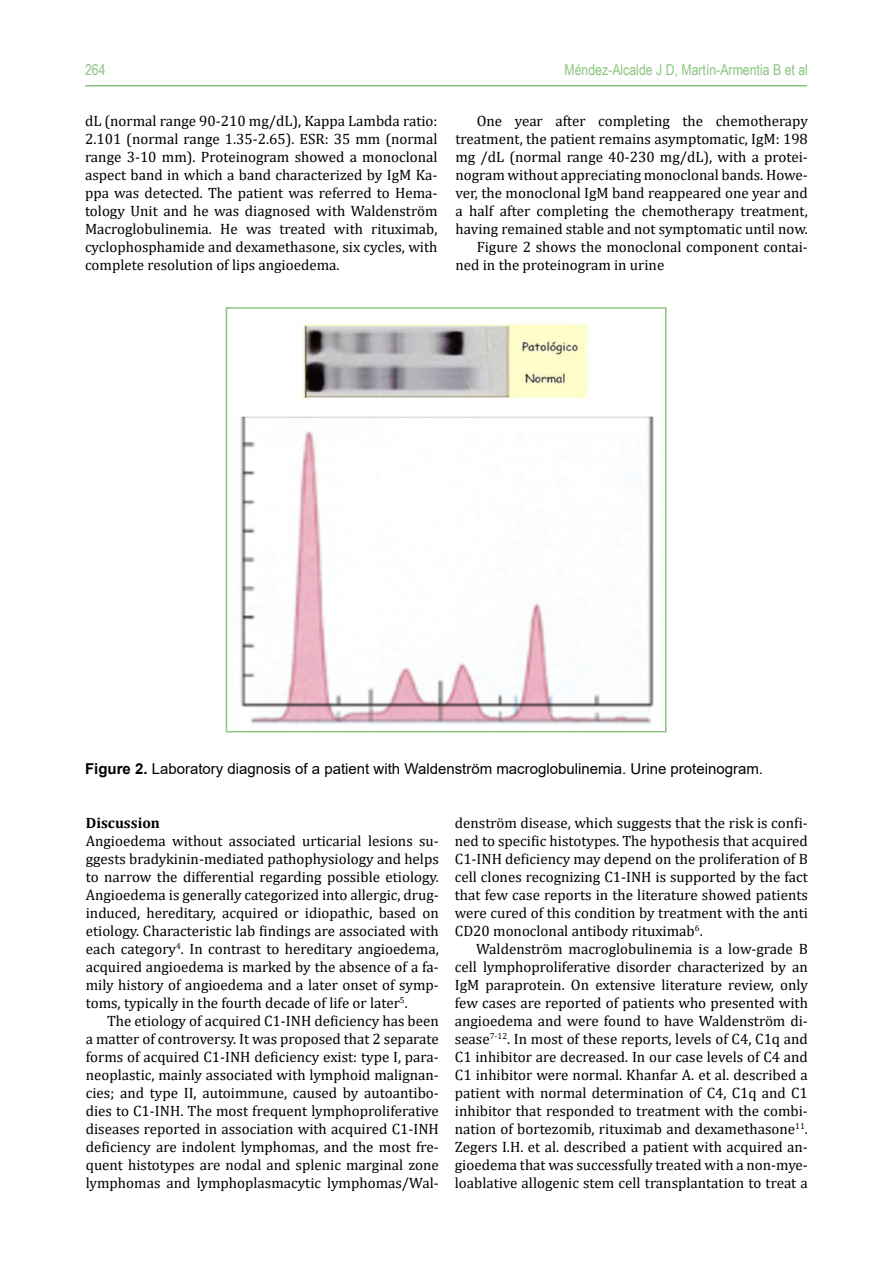
<style>
.page{position:relative;width:893px;height:1263px;background:#fff}
.page>*{position:absolute;margin:0;border:0;box-sizing:border-box;transform-origin:0 0}
.t1{font:15px/18px "Cambria";color:#000;text-align:justify}
.t2{font:15px "Arial";color:#000}
.t3{font:15px "Arial Narrow";color:#8bc480}
.t4{font:700 15px "Cambria";color:#000}
.s1{font-weight:700}
</style>
<div class="page">
<hr style="left:85px;top:85px;width:722px;height:2px;background:#8bc480">
<img style="left:240px;top:323px;width:414px;height:402px">
<div style="left:226px;top:307px;width:440px;height:425px;border:2px solid #8bc480"></div>
<p class="t3" style="left:85px;top:58px;width:22px">264</p>
<p class="t3" style="left:564px;top:59px;width:245px">Méndez-Alcalde J D, Martín-Armentia B et al</p>
<p class="t1" style="left:85px;top:112px;width:354px">dL (normal range 90-210 mg/dL), Kappa Lambda ratio:<br>2.101 (normal range 1.35-2.65). ESR: 35 mm (normal range 3-10 mm). Proteinogram showed a monoclonal aspect band in which a band characterized by IgM Ka&shy;ppa was detected. The patient was referred to Hema&shy;tology Unit and he was diagnosed with Waldenström Macroglobulinemia. He was treated with rituximab, cyclophosphamide and dexamethasone, six cycles, with complete resolution of lips angioedema.</p>
<p class="t1" style="left:477px;top:112px;width:333px">One year after completing the chemotherapy</p>
<p class="t1" style="left:455px;top:130px;width:354px">treatment, the patient remains asymptomatic, IgM: 198</p>
<p class="t1" style="left:455px;top:148px;width:354px">mg /dL (normal range 40-230 mg/dL), with a protei-</p>
<p class="t1" style="left:455px;top:166px;width:354px">nogram without appreciating monoclonal bands. Howe-</p>
<p class="t1" style="left:455px;top:184px;width:354px">ver, the monoclonal IgM band reappeared one year and</p>
<p class="t1" style="left:455px;top:202px;width:354px">a half after completing the chemotherapy treatment,</p>
<p class="t1" style="left:455px;top:220px;width:354px">having remained stable and not symptomatic until now.</p>
<p class="t1" style="left:477px;top:238px;width:333px">Figure 2 shows the monoclonal component contai-</p>
<p class="t1" style="left:455px;top:256px;width:210px">ned in the proteinogram in urine</p>
<p class="t2" style="left:85px;top:758px;width:680px"><span class="s1">Figure 2.</span> Laboratory diagnosis of a patient with Waldenström macroglobulinemia. Urine proteinogram.</p>
<p class="t4" style="left:86px;top:812px;width:76px">Discussion</p>
<p class="t1" style="left:86px;top:832px;width:355px">Angioedema without associated urticarial lesions su&shy;ggests bradykinin-mediated pathophysiology and helps to narrow the differential regarding possible etiology.<br>Angioedema is generally categorized into allergic, drug&shy;induced, hereditary, acquired or idiopathic, based on etiology. Characteristic lab findings are associated with each category<sup>4</sup>. In contrast to hereditary angioedema, acquired angioedema is marked by the absence of a fa&shy;mily history of angioedema and a later onset of symp&shy;toms, typically in the fourth decade of life or later<sup>5</sup>.</p>
<p class="t1" style="left:86px;top:1012px;width:355px;text-indent:21px">The etiology of acquired C1-INH deficiency has been a matter of controversy. It was proposed that 2 separate forms of acquired C1-INH deficiency exist: type I, para&shy;neoplastic, mainly associated with lymphoid malignan&shy;cies; and type II, autoimmune, caused by autoantibo&shy;dies to C1-INH. The most frequent lymphoproliferative diseases reported in association with acquired C1-INH deficiency are indolent lymphomas, and the most fre&shy;quent histotypes are nodal and splenic marginal zone lymphomas and lymphoplasmacytic lymphomas/Wal-</p>
<p class="t1" style="left:455px;top:814px;width:355px">denström disease, which suggests that the risk is confi&shy;ned to specific histotypes. The hypothesis that acquired C1-INH deficiency may depend on the proliferation of B cell clones recognizing C1-INH is supported by the fact that few case reports in the literature showed patients were cured of this condition by treatment with the anti CD20 monoclonal antibody rituximab<sup>6</sup>.</p>
<p class="t1" style="left:455px;top:940px;width:355px;text-indent:21px">Waldenström macroglobulinemia is a low-grade B cell lymphoproliferative disorder characterized by an IgM paraprotein. On extensive literature review, only few cases are reported of patients who presented with angioedema and were found to have Waldenström di&shy;sease<sup>7-12</sup>. In most of these reports, levels of C4, C1q and C1 inhibitor are decreased. In our case levels of C4 and C1 inhibitor were normal. Khanfar A. et al. described a patient with normal determination of C4, C1q and C1 inhibitor that responded to treatment with the combi&shy;nation of bortezomib, rituximab and dexamethasone<sup>11</sup>.<br>Zegers I.H. et al. described a patient with acquired an&shy;gioedema that was successfully treated with a non-mye&shy;loablative allogenic stem cell transplantation to treat a</p>
</div>
